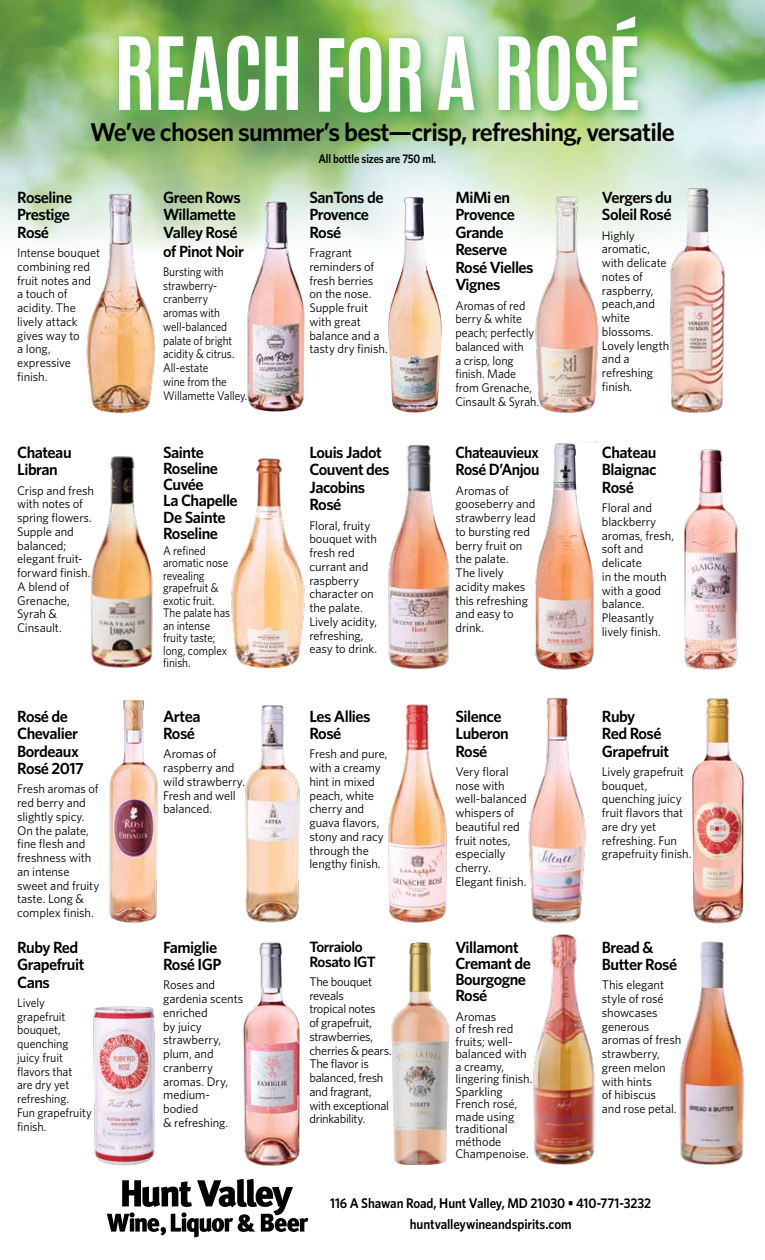
<style>
.page{position:relative;width:765px;height:1260px;background:#fff}
.page>*{position:absolute;margin:0;border:0;box-sizing:border-box;transform-origin:0 0}
.t1{font:700 85.5px "Antonio";letter-spacing:-.03em;color:#fff}
.t2{font:600 26px "Whitney";letter-spacing:-.03em;color:#000}
.t3{font:600 16.25px/17.5px "Whitney";letter-spacing:-.03em;color:#000}
.t4{font:600 16.25px/17.5px "Whitney";letter-spacing:-.03em;color:#000;scale:.94 1}
.t5{font:600 15px/15px "Whitney";letter-spacing:-.03em;color:#000}
.t6{font:600 14px/20.4px "Whitney";letter-spacing:-.01em;color:#000;text-align:center;scale:.92 1}
.t7{font:12.5px/13.8px "Whitney";letter-spacing:-.005em;color:#000}
.t8{font:12.5px/12.5px "Whitney";letter-spacing:-.005em;color:#000;scale:.9 1}
.t9{font:12.5px/13.8px "Whitney";letter-spacing:-.005em;color:#000;scale:.96 1}
.t10{font:12.5px/13.8px "Whitney";letter-spacing:-.025em;color:#000}
.t11{font:600 12.5px "Whitney";letter-spacing:-.015em;color:#000;scale:.87 1}
</style>
<div class="page">
<img style="left:0;top:0;width:765px;height:249px">
<svg style="left:110px;top:8px;width:543px;height:119px;background:#75b561"></svg>
<svg style="left:107px;top:1179px;width:201px;height:59px"></svg>
<img style="left:91px;top:456px;width:62px;height:212px">
<img style="left:231px;top:458px;width:74px;height:211px">
<img style="left:388px;top:444px;width:62px;height:226px">
<img style="left:535px;top:441px;width:62px;height:229px">
<img style="left:684px;top:449px;width:54px;height:221px">
<img style="left:109px;top:699px;width:49px;height:224px">
<img style="left:245px;top:705px;width:55px;height:218px">
<img style="left:388px;top:704px;width:59px;height:219px">
<img style="left:528px;top:697px;width:58px;height:227px">
<img style="left:692px;top:698px;width:52px;height:226px">
<img style="left:93px;top:1006px;width:62px;height:160px">
<img style="left:243px;top:941px;width:57px;height:225px">
<img style="left:391px;top:942px;width:59px;height:223px">
<img style="left:533px;top:934px;width:62px;height:231px">
<img style="left:679px;top:941px;width:66px;height:225px">
<img style="left:244px;top:194px;width:67px;height:218px">
<img style="left:84px;top:189px;width:74px;height:225px">
<img style="left:388px;top:197px;width:54px;height:216px">
<img style="left:531px;top:191px;width:72px;height:222px">
<img style="left:663px;top:185px;width:68px;height:229px">
<h1 class="t1" style="left:113px;top:9px;width:529px">REACH FOR A ROSÉ</h1>
<h2 class="t2" style="left:90px;top:115px;width:586px">We’ve chosen summer’s best—crisp, refreshing, versatile</h2>
<h3 class="t3" style="left:17px;top:188px;width:57px">Roseline<br>Prestige<br>Rosé</h3>
<p class="t7" style="left:17px;top:246px;width:85px">Intense bouquet combining red fruit notes and a touch of acidity. The lively attack gives way to<br>a long, expressive finish.</p>
<h3 class="t3" style="left:17px;top:443px;width:56px">Chateau<br>Libran</h3>
<p class="t7" style="left:17px;top:483px;width:78px">Crisp and fresh with notes of spring flowers.<br>Supple and balanced; elegant fruit&shy;forward finish.<br>A blend of<br>Grenache,<br>Syrah &amp;<br>Cinsault.</p>
<h3 class="t3" style="left:17px;top:707px;width:68px">Rosé de<br>Chevalier<br>Bordeaux<br>Rosé 2017</h3>
<p class="t7" style="left:17px;top:782px;width:84px">Fresh aromas of red berry and slightly spicy.<br>On the palate, fine flesh and freshness with an intense sweet and fruity taste. Long &amp; complex finish.</p>
<h3 class="t3" style="left:17px;top:938px;width:69px">Ruby Red<br>Grapefruit<br>Cans</h3>
<p class="t9" style="left:17px;top:995px;width:79px">Lively grapefruit bouquet, quenching juicy fruit flavors that<br>are dry yet refreshing.<br>Fun grapefruity finish.</p>
<h3 class="t3" style="left:163px;top:188px;width:82px;line-height:17.9px">Green Rows<br>Willamette<br>Valley Rosé of Pinot Noir</h3>
<p class="t8" style="left:163px;top:264px;width:95px;line-height:13.8px">Bursting with strawberry&shy;cranberry<br>aromas with well-balanced palate of bright acidity &amp; citrus.<br>All-estate<br>wine from the<br>Willamette Valley.</p>
<h3 class="t3" style="left:163px;top:444px;width:76px;line-height:16.2px">Sainte<br>Roseline<br>Cuvée<br>La Chapelle<br>De Sainte<br>Roseline</h3>
<p class="t8" style="left:163px;top:544px;width:76px">A refined aromatic nose revealing grapefruit &amp; exotic fruit.<br>The palate has an intense fruity taste; long, complex finish.</p>
<h3 class="t3" style="left:163px;top:707px;width:39px">Artea<br>Rosé</h3>
<p class="t7" style="left:163px;top:747px;width:83px">Aromas of raspberry and wild strawberry.<br>Fresh and well balanced.</p>
<h3 class="t3" style="left:163px;top:938px;width:60px">Famiglie<br>Rosé IGP</h3>
<p class="t7" style="left:163px;top:978px;width:82px">Roses and gardenia scents enriched<br>by juicy strawberry, plum, and cranberry aromas. Dry, medium&shy;bodied<br>&amp; refreshing.</p>
<p class="t11" style="left:318px;top:150px;width:137px">All bottle sizes are 750 ml.</p>
<h3 class="t3" style="left:309px;top:188px;width:76px">SanTons de<br>Provence<br>Rosé</h3>
<p class="t7" style="left:309px;top:246px;width:80px">Fragrant reminders of fresh berries on the nose.<br>Supple fruit with great balance and a tasty dry finish.</p>
<h3 class="t3" style="left:309px;top:443px;width:82px">Louis Jadot<br>Couvent des<br>Jacobins<br>Rosé</h3>
<p class="t7" style="left:309px;top:518px;width:69px">Floral, fruity bouquet with fresh red currant and raspberry character on the palate.<br>Lively acidity, refreshing, easy to drink.</p>
<h3 class="t3" style="left:455px;top:188px;width:80px">MiMi en<br>Provence<br>Grande<br>Reserve<br>Rosé Vielles<br>Vignes</h3>
<p class="t9" style="left:455px;top:298px;width:89px">Aromas of red berry &amp; white peach; perfectly balanced with<br>a crisp, long finish. Made from Grenache,<br>Cinsault &amp; Syrah.</p>
<h3 class="t4" style="left:455px;top:443px;width:91px">Chateauvieux<br>Rosé D’Anjou</h3>
<p class="t7" style="left:455px;top:483px;width:82px">Aromas of gooseberry and strawberry lead to bursting red berry fruit on the palate.<br>The lively acidity makes this refreshing and easy to drink.</p>
<h3 class="t3" style="left:309px;top:707px;width:63px">Les Allies<br>Rosé</h3>
<p class="t7" style="left:309px;top:747px;width:80px">Fresh and pure, with a creamy hint in mixed peach, white cherry and guava flavors, stony and racy through the lengthy finish.</p>
<p class="t5" style="left:309px;top:939px;width:68px">Torraiolo<br>Rosato IGT</p>
<p class="t10" style="left:309px;top:974px;width:84px">The bouquet reveals<br>tropical notes<br>of grapefruit, strawberries, cherries &amp; pears.<br>The flavor is balanced, fresh and fragrant, with exceptional drinkability.</p>
<h3 class="t3" style="left:455px;top:707px;width:55px">Silence<br>Luberon<br>Rosé</h3>
<p class="t7" style="left:455px;top:764px;width:73px">Very floral nose with well-balanced whispers of beautiful red fruit notes, especially cherry.<br>Elegant finish.</p>
<h3 class="t3" style="left:455px;top:939px;width:77px;line-height:16.2px">Villamont<br>Cremant de<br>Bourgogne<br>Rosé</h3>
<p class="t7" style="left:455px;top:1010px;width:79px;line-height:12.5px">Aromas<br>of fresh red fruits; well&shy;balanced with a creamy, lingering finish.<br>Sparkling<br>French rosé, made using traditional méthode<br>Champenoise.</p>
<h3 class="t3" style="left:602px;top:188px;width:72px">Vergers du<br>Soleil Rosé</h3>
<p class="t7" style="left:602px;top:228px;width:69px">Highly aromatic, with delicate notes of raspberry, peach,and white blossoms.<br>Lovely length and a refreshing finish.</p>
<h3 class="t3" style="left:602px;top:443px;width:56px;text-align:justify">Chateau Blaignac Rosé</h3>
<p class="t7" style="left:602px;top:501px;width:74px">Floral and blackberry aromas, fresh, soft and delicate<br>in the mouth with a good balance.<br>Pleasantly lively finish.</p>
<h3 class="t3" style="left:602px;top:707px;width:69px">Ruby<br>Red Rosé<br>Grapefruit</h3>
<p class="t7" style="left:602px;top:764px;width:91px">Lively grapefruit bouquet, quenching juicy fruit flavors that are dry yet refreshing. Fun grapefruity finish.</p>
<h3 class="t3" style="left:602px;top:938px;width:77px">Bread &amp;<br>Butter Rosé</h3>
<p class="t7" style="left:602px;top:978px;width:81px">This elegant style of rosé showcases generous aromas of fresh strawberry, green melon with hints<br>of hibiscus<br>and rose petal.</p>
<p class="t6" style="left:330px;top:1193px;width:350px">116 A Shawan Road, Hunt Valley, MD 21030 • 410-771-3232 huntvalleywineandspirits.com</p>
</div>
